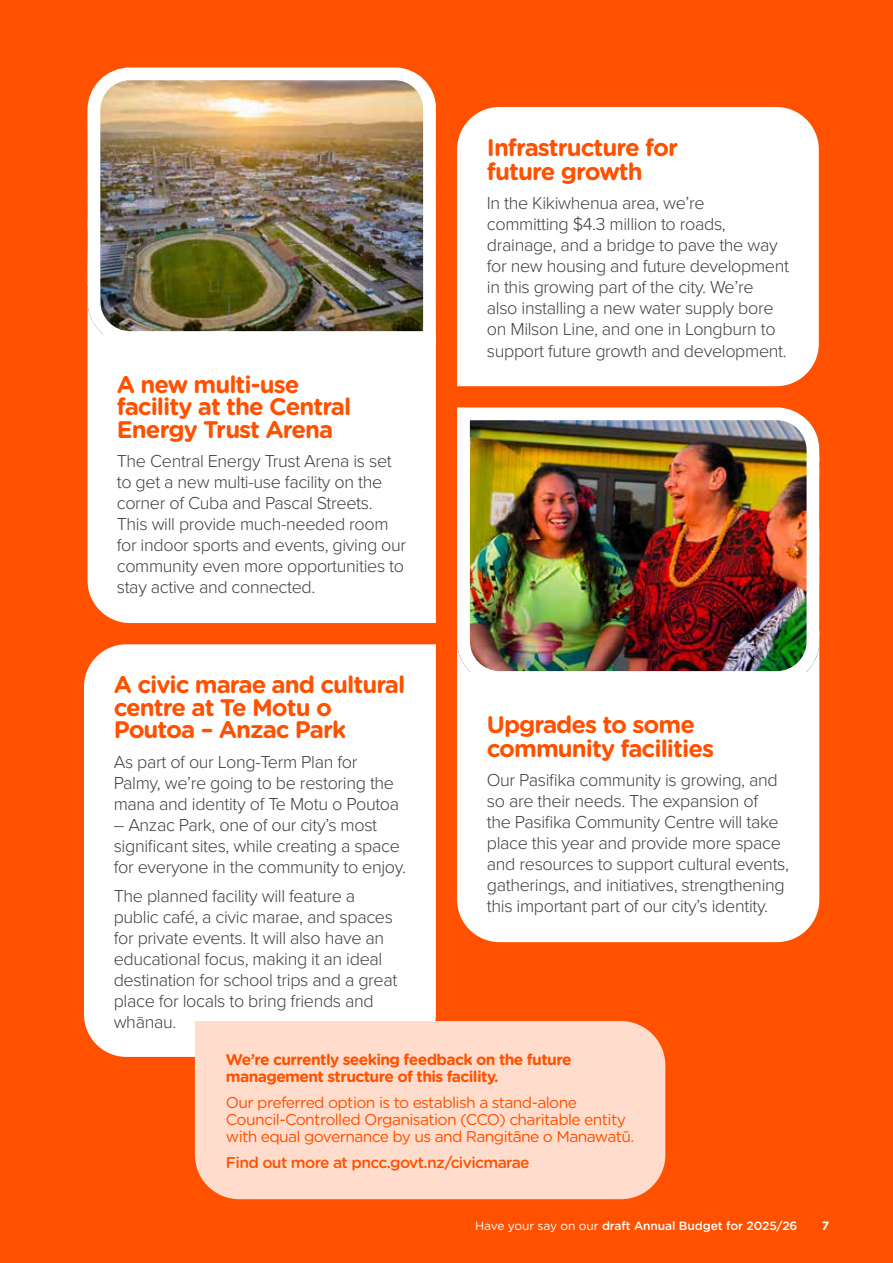
<style>
.page{position:relative;width:893px;height:1263px;background:#ff5100}
.page>*{position:absolute;margin:0;border:0;box-sizing:border-box;transform-origin:0 0}
.t1{font:700 24px/22.5px "Gotham Rounded";letter-spacing:-.04em;color:#ff5100}
.t2{font:300 18px/21px "Proxima Nova";letter-spacing:-.02em;color:#414042}
.t3{font:15.6px/17.2px "Gotham Rounded";letter-spacing:-.04em;color:#ff5100}
.t4{font:700 15.6px/17.2px "Gotham Rounded";letter-spacing:-.04em;color:#ff5100}
.t5{font:500 15.6px "Gotham Rounded";letter-spacing:-.04em;color:#ff5100}
.t6{font:500 12px "Gotham Rounded";letter-spacing:-.01em;color:#fff}
.t7{font:700 12px "Gotham Rounded";color:#fff}
.s1{font-weight:400}
</style>
<div class="page">
<div style="left:88px;top:350px;width:348px;height:273px;background:#fff"></div>
<img style="left:87px;top:67px;width:349px;height:283px">
<div style="left:84px;top:644px;width:352px;height:413px;background:#fff"></div>
<div style="left:195px;top:1021px;width:470px;height:178px;background:#ffdccc"></div>
<div style="left:457px;top:107px;width:362px;height:279px;background:#fff"></div>
<div style="left:457px;top:690px;width:362px;height:252px;background:#fff"></div>
<img style="left:457px;top:407px;width:363px;height:283px">
<h1 class="t1" style="left:117px;top:372px;width:236px">A new multi-use facility at the Central<br>Energy Trust Arena</h1>
<p class="t2" style="left:117px;top:450px;width:291px">The Central Energy Trust Arena is set to get a new multi-use facility on the corner of Cuba and Pascal Streets.<br>This will provide much-needed room for indoor sports and events, giving our community even more opportunities to stay active and connected.</p>
<h1 class="t1" style="left:487px;top:134px;width:193px;line-height:24px">Infrastructure for future growth</h1>
<p class="t2" style="left:487px;top:192px;width:304px">In the Kikiwhenua area, we’re committing $4.3 million to roads, drainage, and a bridge to pave the way for new housing and future development in this growing part of the city. We’re<br>also installing a new water supply bore on Milson Line, and one in Longburn to support future growth and development.</p>
<h1 class="t1" style="left:114px;top:672px;width:293px">A civic marae and cultural centre at Te Motu o<br>Poutoa – Anzac Park</h1>
<p class="t2" style="left:114px;top:750px;width:287px">As part of our Long-Term Plan for<br>Palmy, we’re going to be restoring the mana and identity of Te Motu o Poutoa</p>
<p class="t2" style="left:114px;top:813px;width:294px">– Anzac Park, one of our city’s most significant sites, while creating a space for everyone in the community to enjoy.</p>
<p class="t2" style="left:114px;top:885px;width:285px">The planned facility will feature a public café, a civic marae, and spaces for private events. It will also have an educational focus, making it an ideal destination for school trips and a great place for locals to bring friends and whānau.</p>
<p class="t4" style="left:226px;top:1050px;width:347px">We’re currently seeking feedback on the future management structure of this facility.</p>
<p class="t3" style="left:226px;top:1093px;width:410px">Our preferred option is to establish a stand-alone<br>Council-Controlled Organisation (CCO) charitable entity with equal governance by us and Rangitāne o Manawatū.</p>
<p class="t5" style="left:226px;top:1151px;width:305px">Find out more at pncc.govt.nz/civicmarae</p>
<h1 class="t1" style="left:487px;top:711px;width:229px;line-height:24px">Upgrades to some community facilities</h1>
<p class="t2" style="left:487px;top:769px;width:304px">Our Pasifika community is growing, and so are their needs. The expansion of<br>the Pasifika Community Centre will take place this year and provide more space and resources to support cultural events, gatherings, and initiatives, strengthening this important part of our city’s identity.</p>
<p class="t6" style="left:475px;top:1217px;width:324px"><span class="s1">Have your say on our</span> draft Annual Budget for 2025/26</p>
<p class="t7" style="left:822px;top:1217px;width:9px">7</p>
</div>
